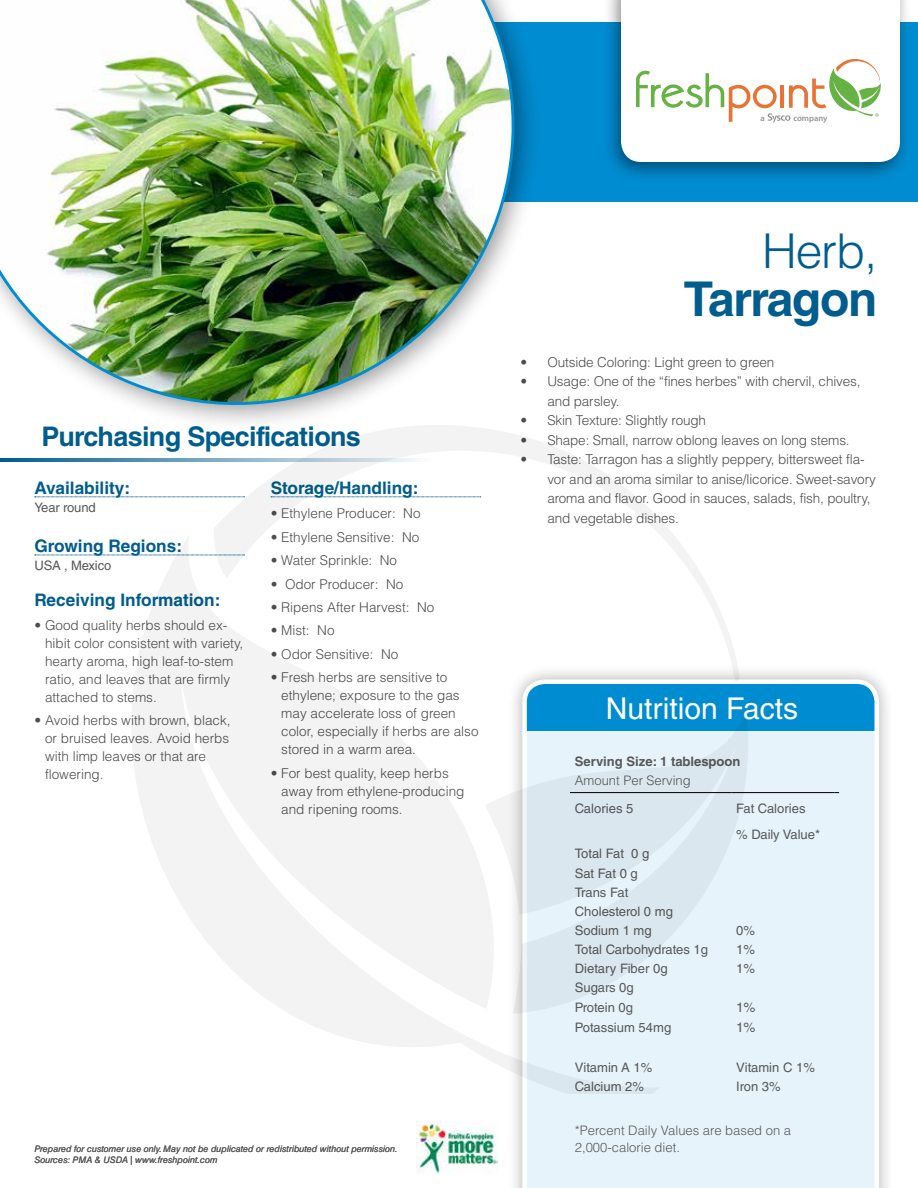
<style>
.page{position:relative;width:918px;height:1188px;background:#fff}
.page>*{position:absolute;margin:0;border:0;box-sizing:border-box;transform-origin:0 0}
.t1{font:700 48px "Helvetica LT Std";letter-spacing:-.035em;color:#005d8d}
.t2{font:300 48px "Helvetica LT Std";color:#005d8d}
.t3{font:30px "Helvetica LT Std";color:#fff}
.t4{font:700 27px "Helvetica LT Std";letter-spacing:-.025em;color:#005d8d}
.t5{font:700 17.25px "Helvetica LT Std";color:#005d8d}
.t6{font:300 13.5px/18px "Helvetica LT Std";color:#4d4d4f}
.t7{font:13.5px "Helvetica LT Std";color:#58595b}
.t8{font:13.05px/19px "Helvetica LT Std";color:#58595b}
.t9{font:300 13.05px/16.5px "Helvetica LT Std";color:#58595b}
.t10{font:700 13.05px "Helvetica LT Std";color:#58595b}
.t11{font:9.6px "Myriad Pro";color:#6cb33f}
.t12{font:italic 9px/12px "Helvetica LT Std";color:#58595b}
.t13{font:600 8.55px "Myriad Pro";color:#939598}
</style>
<div class="page">
<div style="left:507px;top:664px;width:387px;height:524px;background:#000;opacity:.3"></div>
<svg style="left:522px;top:680px;width:357px;height:508px"></svg>
<div style="left:596px;top:685px;width:213px;height:47px;background:#008cd1"></div>
<div style="left:0;top:22px;width:918px;height:180px;background:#008cd1"></div>
<svg style="left:35px;top:497px;width:177px;height:1px"></svg>
<svg style="left:35px;top:555px;width:96px;height:1px"></svg>
<hr style="left:731px;top:792px;width:104px;height:1px;background:#000">
<img style="left:0;top:0;width:532px;height:423px">
<img style="left:417px;top:1121px;width:81px;height:53px">
<svg style="left:0;top:459px;width:212px;height:3px"></svg>
<div style="left:602px;top:0;width:310px;height:183px;background:#000;opacity:.45"></div>
<div style="left:621px;top:0;width:279px;height:162px;background:#fff"></div>
<svg style="left:636px;top:59px;width:246px;height:64px"></svg>
<svg style="left:662px;top:731px;width:86px;height:283px;fill:#e6f3fa"></svg>
<svg style="left:131px;top:538px;width:531px;height:556px"></svg>
<svg style="left:212px;top:425px;width:528px;height:262px"></svg>
<p class="t13" style="left:761px;top:112px;width:6px">a</p>
<p class="t13" style="left:793px;top:112px;width:36px">company</p>
<p class="t11" style="left:875px;top:110px;width:6px">®</p>
<h3 class="t4" style="left:42px;top:420px;width:321px">Purchasing Specifications</h3>
<p class="t5" style="left:34px;top:477px;width:97px">Availability:</p>
<p class="t8" style="left:34px;top:498px;width:63px">Year round</p>
<p class="t5" style="left:34px;top:535px;width:149px">Growing Regions:</p>
<p class="t8" style="left:34px;top:556px;width:78px">USA , Mexico</p>
<p class="t5" style="left:34px;top:590px;width:187px">Receiving Information:</p>
<p class="t6" style="left:45px;top:616px;width:200px;text-indent:-11px">• Good quality herbs should ex&shy;hibit color consistent with variety, hearty aroma, high leaf-to-stem ratio, and leaves that are firmly attached to stems.</p>
<p class="t6" style="left:45px;top:711px;width:187px;text-indent:-11px">• Avoid herbs with brown, black, or bruised leaves. Avoid herbs with limp leaves or that are flowering.</p>
<p class="t5" style="left:271px;top:477px;width:149px">Storage/Handling:</p>
<p class="t6" style="left:271px;top:505px;width:151px">• Ethylene Producer: No</p>
<p class="t6" style="left:271px;top:528px;width:150px">• Ethylene Sensitive: No</p>
<p class="t6" style="left:271px;top:551px;width:128px">• Water Sprinkle: No</p>
<p class="t6" style="left:271px;top:575px;width:134px">• Odor Producer: No</p>
<p class="t6" style="left:271px;top:598px;width:165px">• Ripens After Harvest: No</p>
<p class="t6" style="left:271px;top:622px;width:65px">• Mist: No</p>
<p class="t6" style="left:271px;top:645px;width:129px">• Odor Sensitive: No</p>
<p class="t6" style="left:281px;top:668px;width:199px;text-indent:-11px">• Fresh herbs are sensitive to ethylene; exposure to the gas may accelerate loss of green color, especially if herbs are also stored in a warm area.</p>
<p class="t6" style="left:281px;top:764px;width:185px;text-indent:-11px">• For best quality, keep herbs away from ethylene-producing and ripening rooms.</p>
<p class="t12" style="left:34px;top:1142px;width:365px">Prepared for customer use only. May not be duplicated or redistributed without permission.<br>Sources: PMA &amp; USDA | www.freshpoint.com</p>
<h1 class="t2" style="left:762px;top:221px;width:117px">Herb,</h1>
<h1 class="t1" style="left:684px;top:270px;width:195px">Tarragon</h1>
<p class="t6" style="left:520px;top:353px;width:256px">• Outside Coloring: Light green to green</p>
<p class="t6" style="left:547px;top:372px;width:315px;line-height:19.5px;text-indent:-27px">• Usage: One of the “fines herbes” with chervil, chives, and parsley.</p>
<p class="t6" style="left:520px;top:411px;width:187px">• Skin Texture: Slightly rough</p>
<p class="t6" style="left:520px;top:431px;width:331px">• Shape: Small, narrow oblong leaves on long stems.</p>
<p class="t6" style="left:547px;top:449px;width:330px;line-height:19.5px;text-indent:-27px">• Taste: Tarragon has a slightly peppery, bittersweet fla&shy;vor and an aroma similar to anise/licorice. Sweet-savory aroma and flavor. Good in sauces, salads, fish, poultry, and vegetable dishes.</p>
<h2 class="t3" style="left:606px;top:691px;width:194px">Nutrition Facts</h2>
<p class="t10" style="left:575px;top:753px;width:167px">Serving Size: 1 tablespoon</p>
<p class="t9" style="left:575px;top:772px;width:118px">Amount Per Serving</p>
<p class="t8" style="left:575px;top:799px;width:60px">Calories 5</p>
<p class="t8" style="left:736px;top:795px;width:86px;line-height:26.2px">Fat Calories % Daily Value*</p>
<p class="t8" style="left:575px;top:844px;width:100px">Total Fat 0 g<br>Sat Fat 0 g<br>Trans Fat<br>Cholesterol 0 mg<br>Sodium 1 mg</p>
<p class="t8" style="left:736px;top:921px;width:20px">0%</p>
<p class="t8" style="left:575px;top:940px;width:135px">Total Carbohydrates 1g</p>
<p class="t8" style="left:736px;top:940px;width:20px">1%</p>
<p class="t8" style="left:575px;top:959px;width:94px">Dietary Fiber 0g</p>
<p class="t8" style="left:736px;top:959px;width:20px">1%</p>
<p class="t8" style="left:575px;top:978px;width:60px">Sugars 0g<br>Protein 0g</p>
<p class="t7" style="left:736px;top:999px;width:21px">1%</p>
<p class="t8" style="left:575px;top:1017px;width:98px">Potassium 54mg</p>
<p class="t7" style="left:736px;top:1019px;width:21px">1%</p>
<p class="t8" style="left:575px;top:1057px;width:79px">Vitamin A 1%</p>
<p class="t8" style="left:736px;top:1057px;width:80px">Vitamin C 1%</p>
<p class="t8" style="left:575px;top:1077px;width:71px">Calcium 2%</p>
<p class="t8" style="left:736px;top:1077px;width:46px">Iron 3%</p>
<p class="t9" style="left:575px;top:1122px;width:218px">*Percent Daily Values are based on a<br>2,000-calorie diet.</p>
</div>
